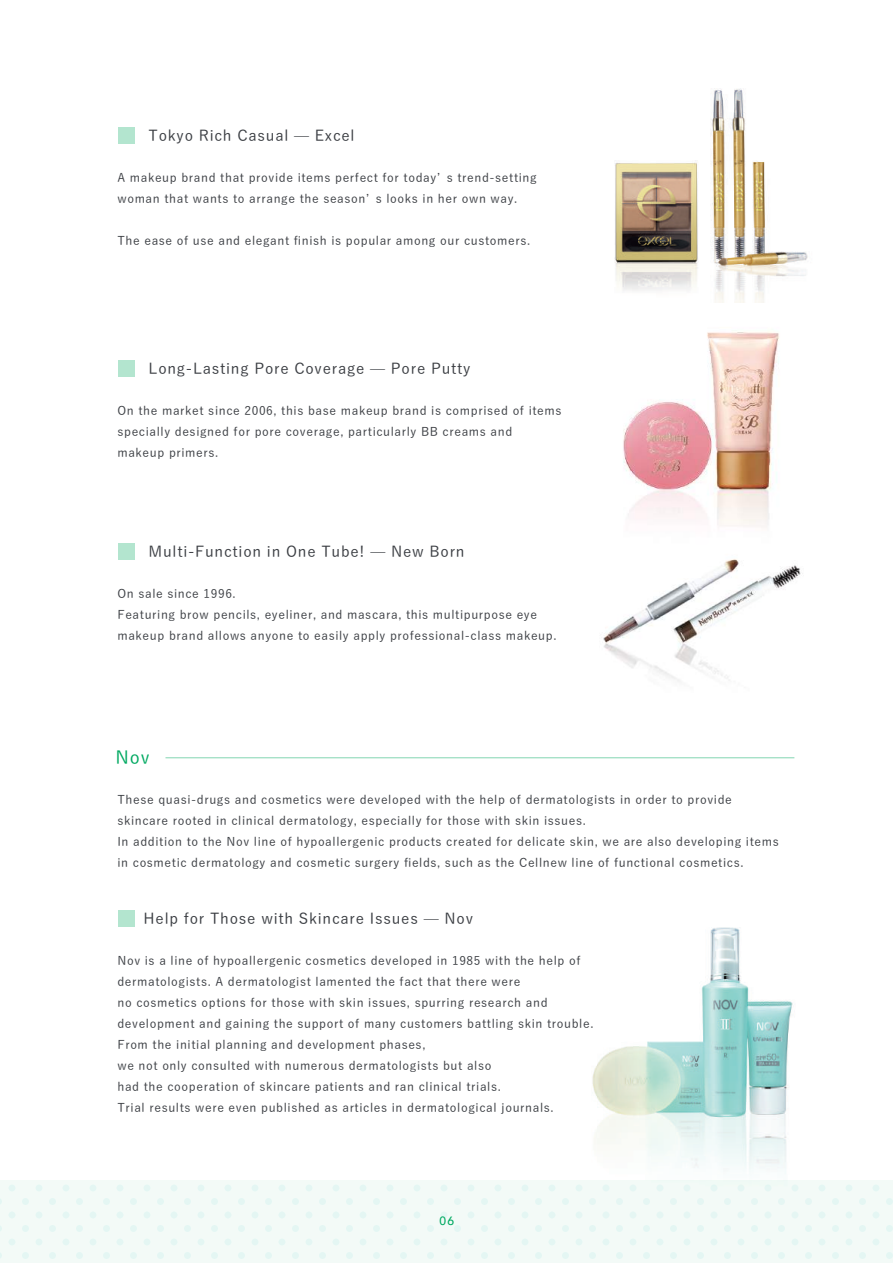
<style>
.page{position:relative;width:893px;height:1263px;background:#fff}
.page>*{position:absolute;margin:0;border:0;box-sizing:border-box;transform-origin:0 0}
.t1{font:500 18px "Yu Go";color:#00a961}
.t2{font:500 15px "Yu Go";letter-spacing:.05em;color:#3b3e43}
.t3{font:500 12px/21px "Yu Go";letter-spacing:.05em;color:#3b3e43}
.t4{font:500 12px "Avenir";color:#00a961}
</style>
<div class="page">
<img style="left:592px;top:927px;width:201px;height:247px">
<img style="left:614px;top:163px;width:66px;height:128px">
<div style="left:0;top:1180px;width:893px;height:83px;background:linear-gradient(to right,#f1faf7,#f1faf7)"></div>
<div style="left:118px;top:128px;width:16px;height:16px;background:#b3e5cf"></div>
<div style="left:118px;top:544px;width:16px;height:16px;background:#b3e5cf"></div>
<div style="left:118px;top:361px;width:16px;height:16px;background:#b3e5cf"></div>
<div style="left:118px;top:910px;width:16px;height:16px;background:#b3e5cf"></div>
<hr style="left:165px;top:757px;width:629px;height:1px;background:#00a961">
<img style="left:680px;top:88px;width:128px;height:215px">
<img style="left:623px;top:331px;width:156px;height:196px">
<img style="left:603px;top:559px;width:198px;height:123px">
<p class="t2" style="left:149px;top:121px;width:207px">Tokyo Rich Casual ̶ Excel</p>
<p class="t3" style="left:117px;top:166px;width:421px">A makeup brand that provide items perfect for todayʼ s trend-setting woman that wants to arrange the seasonʼ s looks in her own way.</p>
<p class="t3" style="left:117px;top:229px;width:414px">The ease of use and elegant finish is popular among our customers.</p>
<p class="t2" style="left:149px;top:354px;width:323px">Long-Lasting Pore Coverage ̶ Pore Putty</p>
<p class="t3" style="left:117px;top:399px;width:446px">On the market since 2006, this base makeup brand is comprised of items specially designed for pore coverage, particularly BB creams and makeup primers.</p>
<p class="t2" style="left:149px;top:537px;width:317px">Multi-Function in One Tube! ̶ New Born</p>
<p class="t3" style="left:117px;top:582px;width:440px">On sale since 1996.<br>Featuring brow pencils, eyeliner, and mascara, this multipurpose eye makeup brand allows anyone to easily apply professional-class makeup.</p>
<h1 class="t1" style="left:115px;top:740px;width:36px">Nov</h1>
<p class="t3" style="left:117px;top:787px;width:663px">These quasi-drugs and cosmetics were developed with the help of dermatologists in order to provide skincare rooted in clinical dermatology, especially for those with skin issues.<br>In addition to the Nov line of hypoallergenic products created for delicate skin, we are also developing items in cosmetic dermatology and cosmetic surgery fields, such as the Cellnew line of functional cosmetics.</p>
<p class="t2" style="left:144px;top:905px;width:331px">Help for Those with Skincare Issues ̶ Nov</p>
<p class="t3" style="left:117px;top:948px;width:477px">Nov is a line of hypoallergenic cosmetics developed in 1985 with the help of dermatologists. A dermatologist lamented the fact that there were<br>no cosmetics options for those with skin issues, spurring research and development and gaining the support of many customers battling skin trouble.<br>From the initial planning and development phases,<br>we not only consulted with numerous dermatologists but also<br>had the cooperation of skincare patients and ran clinical trials.<br>Trial results were even published as articles in dermatological journals.</p>
<p class="t4" style="left:439px;top:1210px;width:16px">06</p>
</div>
